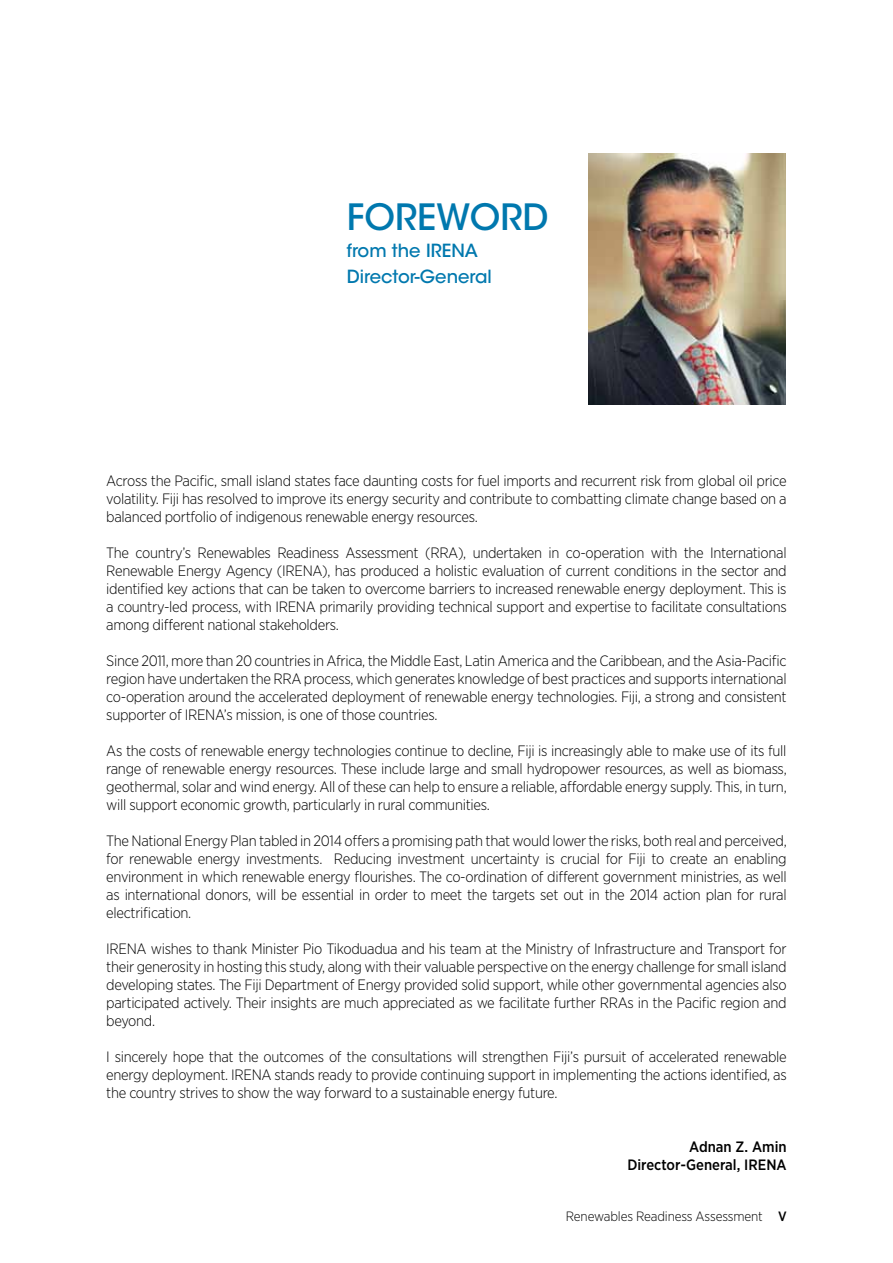
<style>
.page{position:relative;width:893px;height:1263px;background:#fff}
.page>*{position:absolute;margin:0;border:0;box-sizing:border-box;transform-origin:0 0}
.t1{font:500 36px "ITC Avant Garde Std";color:#0078ae}
.t2{font:500 18px/26.5px "ITC Avant Garde Std";color:#0078ae}
.t3{font:300 15px/18px "Gotham Narrow";letter-spacing:-.02em;color:#000;text-align:justify}
.t4{font:500 15px/18px "Gotham Narrow";color:#000;text-align:right}
.t5{font:300 13.5px "Gotham Narrow";letter-spacing:-.01em;color:#000}
.s1{font-weight:500}
</style>
<div class="page">
<img style="left:588px;top:154px;width:197px;height:250px">
<h1 class="t1" style="left:347px;top:195px;width:203px">FOREWORD</h1>
<p class="t2" style="left:347px;top:237px;width:146px">from the IRENA<br>Director-General</p>
<p class="t3" style="left:106px;top:471px;width:682px">Across the Pacific, small island states face daunting costs for fuel imports and recurrent risk from global oil price volatility. Fiji has resolved to improve its energy security and contribute to combatting climate change based on a balanced portfolio of indigenous renewable energy resources.</p>
<p class="t3" style="left:106px;top:543px;width:682px">The country’s Renewables Readiness Assessment (RRA), undertaken in co-operation with the International Renewable Energy Agency (IRENA), has produced a holistic evaluation of current conditions in the sector and identified key actions that can be taken to overcome barriers to increased renewable energy deployment. This is a country-led process, with IRENA primarily providing technical support and expertise to facilitate consultations among different national stakeholders.</p>
<p class="t3" style="left:106px;top:651px;width:682px">Since 2011, more than 20 countries in Africa, the Middle East, Latin America and the Caribbean, and the Asia-Pacific region have undertaken the RRA process, which generates knowledge of best practices and supports international co-operation around the accelerated deployment of renewable energy technologies. Fiji, a strong and consistent supporter of IRENA’s mission, is one of those countries.</p>
<p class="t3" style="left:106px;top:741px;width:682px">As the costs of renewable energy technologies continue to decline, Fiji is increasingly able to make use of its full range of renewable energy resources. These include large and small hydropower resources, as well as biomass, geothermal, solar and wind energy. All of these can help to ensure a reliable, affordable energy supply. This, in turn, will support economic growth, particularly in rural communities.</p>
<p class="t3" style="left:106px;top:831px;width:682px">The National Energy Plan tabled in 2014 offers a promising path that would lower the risks, both real and perceived, for renewable energy investments. Reducing investment uncertainty is crucial for Fiji to create an enabling environment in which renewable energy flourishes. The co-ordination of different government ministries, as well as international donors, will be essential in order to meet the targets set out in the 2014 action plan for rural electrification.</p>
<p class="t3" style="left:106px;top:939px;width:682px">IRENA wishes to thank Minister Pio Tikoduadua and his team at the Ministry of Infrastructure and Transport for their generosity in hosting this study, along with their valuable perspective on the energy challenge for small island developing states. The Fiji Department of Energy provided solid support, while other governmental agencies also participated actively. Their insights are much appreciated as we facilitate further RRAs in the Pacific region and beyond.</p>
<p class="t3" style="left:106px;top:1047px;width:682px">I sincerely hope that the outcomes of the consultations will strengthen Fiji’s pursuit of accelerated renewable energy deployment. IRENA stands ready to provide continuing support in implementing the actions identified, as the country strives to show the way forward to a sustainable energy future.</p>
<p class="t4" style="left:627px;top:1138px;width:161px">Adnan Z. Amin<br>Director-General, IRENA</p>
<p class="t5" style="left:566px;top:1207px;width:222px">Renewables Readiness Assessment <span class="s1">V</span></p>
</div>
